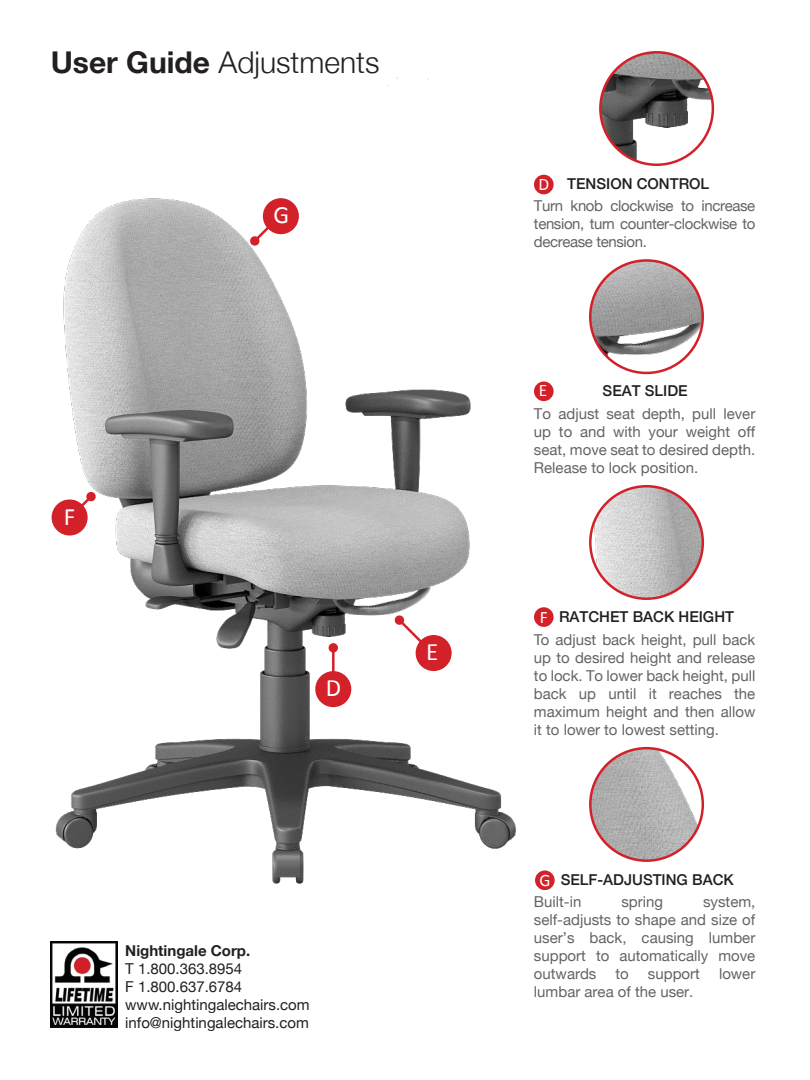
<style>
.page{position:relative;width:810px;height:1080px;background:#fff}
.page>*{position:absolute;margin:0;border:0;box-sizing:border-box;transform-origin:0 0}
.t1{font:300 30px "Helvetica Neue";color:#231f20}
.t2{font:25px "Calibri";color:#fff}
.t3{font:17.5px "Calibri";color:#fff}
.t4{font:15px/18px "Helvetica Neue";color:#656465;text-align:justify}
.t5{font:15px/18px "Helvetica Neue";color:#231f20}
.t6{font:500 15px "Helvetica Neue";color:#231f20}
.t7{font:700 15px "Helvetica Neue";color:#231f20}
.s1{font-weight:700}
.s2{font-family:"Calibri";font-weight:400;font-size:17.5px;color:#fff}
</style>
<div class="page">
<img style="left:50px;top:51px;width:665px;height:891px">
<img style="left:590px;top:260px;width:113px;height:113px;border-radius:56px">
<div style="left:589px;top:259px;width:115px;height:115px;border:2px solid #d3212a;border-radius:50%"></div>
<img style="left:590px;top:486px;width:113px;height:113px;border-radius:56px">
<div style="left:589px;top:485px;width:115px;height:115px;border:2px solid #d3212a;border-radius:50%"></div>
<img style="left:590px;top:748px;width:113px;height:113px;border-radius:56px">
<div style="left:589px;top:747px;width:115px;height:115px;border:2px solid #d3212a;border-radius:50%"></div>
<div style="left:52px;top:499px;width:36px;height:37px;background:#d3212a;border-radius:50%"></div>
<div style="left:534px;top:381px;width:20px;height:20px;background:#d3212a;border-radius:50%"></div>
<div style="left:263px;top:198px;width:36px;height:36px;background:#d3212a;border-radius:50%"></div>
<img style="left:50px;top:942px;width:68px;height:86px">
<div style="left:535px;top:870px;width:20px;height:20px;background:#d3212a;border-radius:50%"></div>
<div style="left:534px;top:607px;width:20px;height:20px;background:#d3212a;border-radius:50%"></div>
<svg style="left:250px;top:211px;width:34px;height:35px"></svg>
<svg style="left:61px;top:491px;width:35px;height:35px"></svg>
<svg style="left:394px;top:615px;width:35px;height:35px"></svg>
<div style="left:416px;top:635px;width:36px;height:36px;background:#d3212a;border-radius:50%"></div>
<hr style="left:332px;top:648px;width:3px;height:37px;background:#d3212a">
<div style="left:329px;top:643px;width:9px;height:10px;background:#d3212a;border-radius:50%"></div>
<div style="left:315px;top:671px;width:36px;height:36px;background:#d3212a;border-radius:50%"></div>
<img style="left:600px;top:52px;width:113px;height:113px;border-radius:56px">
<div style="left:599px;top:51px;width:115px;height:115px;border:2px solid #d3212a;border-radius:50%"></div>
<div style="left:534px;top:175px;width:20px;height:19px;background:#d3212a;border-radius:50%"></div>
<h1 class="t1" style="left:51px;top:38px;width:330px"><span class="s1">User Guide</span> Adjustments</h1>
<h2 class="t2" style="left:274px;top:200px;width:17px">G</h2>
<h2 class="t2" style="left:64px;top:501px;width:13px">F</h2>
<h2 class="t2" style="left:326px;top:673px;width:17px">D</h2>
<h2 class="t2" style="left:426px;top:637px;width:14px">E</h2>
<p class="t7" style="left:125px;top:939px;width:126px">Nightingale Corp.</p>
<p class="t5" style="left:125px;top:961px;width:186px">T 1.800.363.8954<br>F 1.800.637.6784 www.nightingalechairs.com info@nightingalechairs.com</p>
<p class="t6" style="left:538px;top:171px;width:172px"><span class="s2">D</span> TENSION CONTROL</p>
<p class="t4" style="left:534px;top:198px;width:223px">Turn knob clockwise to increase tension, turn counter-clockwise to decrease tension.</p>
<p class="t3" style="left:539px;top:380px;width:10px">E</p>
<p class="t6" style="left:603px;top:379px;width:87px">SEAT SLIDE</p>
<p class="t4" style="left:534px;top:405px;width:223px">To adjust seat depth, pull lever up to and with your weight off seat, move seat to desired depth.<br>Release to lock position.</p>
<p class="t6" style="left:540px;top:605px;width:196px"><span class="s2">F</span> RATCHET BACK HEIGHT</p>
<p class="t4" style="left:534px;top:631px;width:223px">To adjust back height, pull back up to desired height and release to lock. To lower back height, pull back up until it reaches the maximum height and then allow it to lower to lowest setting.</p>
<p class="t6" style="left:539px;top:867px;width:196px"><span class="s2">G</span> SELF-ADJUSTING BACK</p>
<p class="t4" style="left:534px;top:894px;width:49px">Built-in</p>
<p class="t4" style="left:621px;top:894px;width:43px">spring</p>
<p class="t4" style="left:534px;top:894px;width:223px;text-indent:169px">system, self-adjusts to shape and size of user’s back, causing lumber support to automatically move outwards</p>
<p class="t4" style="left:616px;top:966px;width:15px">to</p>
<p class="t4" style="left:648px;top:966px;width:53px">support</p>
<p class="t4" style="left:719px;top:966px;width:38px">lower</p>
<p class="t4" style="left:534px;top:984px;width:161px">lumbar area of the user.</p>
</div>
